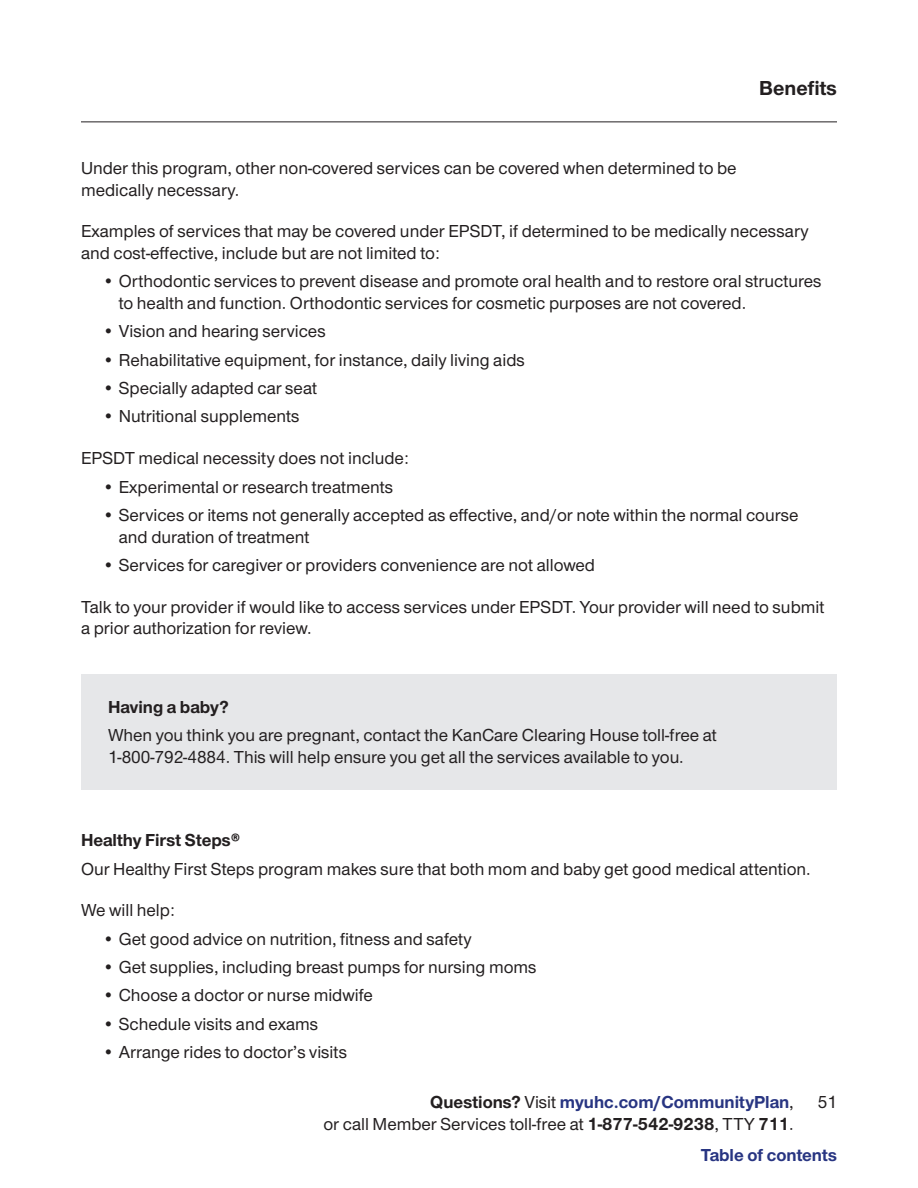
<style>
.page{position:relative;width:918px;height:1188px;background:#fff}
.page>*{position:absolute;margin:0;border:0;box-sizing:border-box;transform-origin:0 0}
.t1{font:700 21px "UHC Sans";color:#231f20}
.t2{font:500 18px/21.6px "UHC Sans";color:#231f20}
.t3{font:700 18px "UHC Sans";color:#283582}
.t4{font:700 18px "UHC Sans";color:#231f20}
.s1{color:#231f20}
.s2{font-weight:500;color:#231f20}
.s3{font-weight:700}
</style>
<div class="page">
<hr style="left:81px;top:122px;width:756px;height:1px;background:#231f20">
<div style="left:81px;top:674px;width:756px;height:116px;background:#e6e7e9"></div>
<p class="t1" style="left:759px;top:74px;width:79px">Benefits</p>
<p class="t2" style="left:81px;top:156px;width:657px">Under this program, other non-covered services can be covered when determined to be medically necessary.</p>
<p class="t2" style="left:81px;top:220px;width:729px">Examples of services that may be covered under EPSDT, if determined to be medically necessary and cost-effective, include but are not limited to:</p>
<p class="t2" style="left:119px;top:270px;width:704px;text-indent:-16px">• Orthodontic services to prevent disease and promote oral health and to restore oral structures to health and function. Orthodontic services for cosmetic purposes are not covered.</p>
<p class="t2" style="left:103px;top:320px;width:225px">• Vision and hearing services</p>
<p class="t2" style="left:103px;top:348px;width:424px">• Rehabilitative equipment, for instance, daily living aids</p>
<p class="t2" style="left:103px;top:377px;width:216px">• Specially adapted car seat</p>
<p class="t2" style="left:103px;top:405px;width:199px">• Nutritional supplements</p>
<p class="t2" style="left:81px;top:447px;width:330px">EPSDT medical necessity does not include:</p>
<p class="t2" style="left:103px;top:475px;width:292px">• Experimental or research treatments</p>
<p class="t2" style="left:119px;top:503px;width:681px;text-indent:-16px">• Services or items not generally accepted as effective, and/or note within the normal course and duration of treatment</p>
<p class="t2" style="left:103px;top:553px;width:494px">• Services for caregiver or providers convenience are not allowed</p>
<p class="t2" style="left:81px;top:595px;width:745px">Talk to your provider if would like to access services under EPSDT. Your provider will need to submit a prior authorization for review.</p>
<p class="t4" style="left:108px;top:695px;width:122px">Having a baby?</p>
<p class="t2" style="left:108px;top:724px;width:610px">When you think you are pregnant, contact the KanCare Clearing House toll-free at<br>1-800-792-4884. This will help ensure you get all the services available to you.</p>
<p class="t4" style="left:81px;top:828px;width:161px">Healthy First Steps®</p>
<p class="t2" style="left:81px;top:857px;width:731px">Our Healthy First Steps program makes sure that both mom and baby get good medical attention.</p>
<p class="t2" style="left:81px;top:899px;width:95px">We will help:</p>
<p class="t2" style="left:103px;top:927px;width:371px">• Get good advice on nutrition, fitness and safety</p>
<p class="t2" style="left:103px;top:956px;width:435px">• Get supplies, including breast pumps for nursing moms</p>
<p class="t2" style="left:103px;top:984px;width:272px">• Choose a doctor or nurse midwife</p>
<p class="t2" style="left:103px;top:1012px;width:217px">• Schedule visits and exams</p>
<p class="t2" style="left:103px;top:1041px;width:246px">• Arrange rides to doctor’s visits</p>
<p class="t3" style="left:430px;top:1090px;width:365px"><span class="s1">Questions?</span> <span class="s2">Visit</span> myuhc.com/CommunityPlan<span class="s2">,</span></p>
<p class="t2" style="left:818px;top:1091px;width:21px">51</p>
<p class="t2" style="left:323px;top:1112px;width:472px">or call Member Services toll-free at <span class="s3">1-877-542-9238</span>, TTY <span class="s3">711</span>.</p>
<p class="t3" style="left:701px;top:1143px;width:138px">Table of contents</p>
</div>
